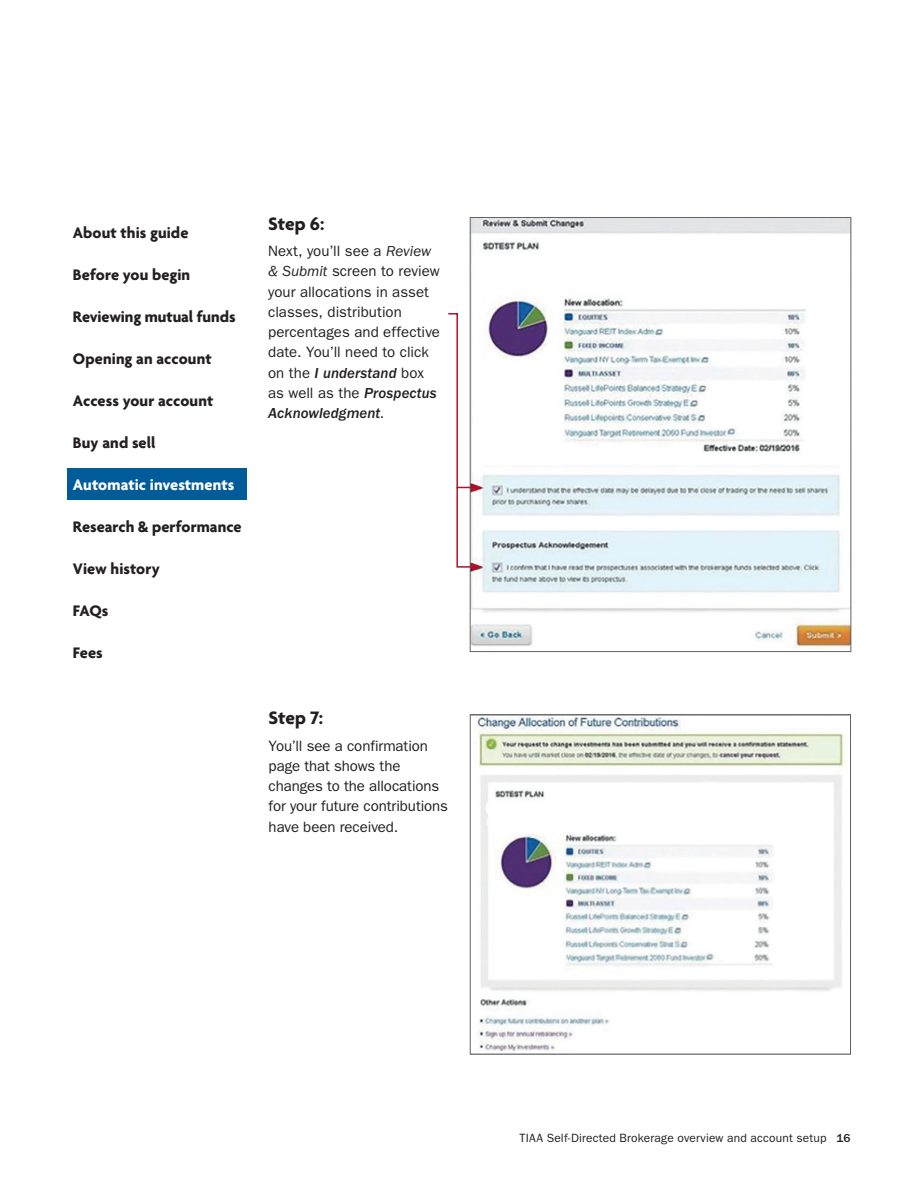
<style>
.page{position:relative;width:918px;height:1188px;background:#fff}
.page>*{position:absolute;margin:0;border:0;box-sizing:border-box;transform-origin:0 0}
.t1{font:700 19.5px "Agenda";letter-spacing:-.005em;color:#231f20}
.t2{font:700 16.5px "Agenda";color:#231f20}
.t3{font:700 16.5px "Agenda";letter-spacing:.005em;color:#fff}
.t4{font:15px/20.2px "ITC Franklin Gothic Std";color:#231f20}
.t5{font:15px "ITC Franklin Gothic Std Med It";letter-spacing:.005em;color:#231f20}
.t6{font:12px "ITC Franklin Gothic Std";letter-spacing:.015em;color:#231f20}
.s1{font-style:italic}
.s2{font-family:"ITC Franklin Gothic Std"}
.s3{font-family:"ITC Franklin Gothic Std Med It"}
.s4{font-weight:500}
</style>
<div class="page">
<img style="left:477px;top:717px;width:369px;height:335px">
<div style="left:470px;top:714px;width:381px;height:341px;border:1px solid #636366"></div>
<div style="left:68px;top:468px;width:179px;height:31px;background:#005c98"></div>
<img style="left:472px;top:219px;width:377px;height:429px">
<svg style="left:448px;top:312px;width:34px;height:259px"></svg>
<p class="t2" style="left:73px;top:223px;width:117px">About this guide</p>
<p class="t2" style="left:73px;top:266px;width:119px">Before you begin</p>
<p class="t2" style="left:73px;top:308px;width:164px">Reviewing mutual funds</p>
<p class="t2" style="left:73px;top:349px;width:140px">Opening an account</p>
<p class="t2" style="left:73px;top:392px;width:142px">Access your account</p>
<p class="t2" style="left:73px;top:434px;width:84px">Buy and sell</p>
<p class="t3" style="left:73px;top:476px;width:163px">Automatic investments</p>
<p class="t2" style="left:73px;top:518px;width:170px">Research &amp; performance</p>
<p class="t2" style="left:73px;top:560px;width:89px">View history</p>
<p class="t2" style="left:73px;top:602px;width:37px">FAQs</p>
<p class="t2" style="left:73px;top:644px;width:31px">Fees</p>
<h1 class="t1" style="left:268px;top:213px;width:58px">Step 6:</h1>
<p class="t4" style="left:268px;top:241px;width:173px">Next, you’ll see a <span class="s1">Review &amp; Submit</span> screen to review your allocations in asset classes, distribution percentages and effective date. You’ll need to click</p>
<p class="t5" style="left:268px;top:364px;width:157px"><span class="s2">on the</span> I understand <span class="s2">box</span></p>
<p class="t4" style="left:268px;top:383px;width:170px">as well as the <span class="s3">Prospectus</span></p>
<p class="t5" style="left:268px;top:405px;width:118px">Acknowledgment<span class="s2">.</span></p>
<h1 class="t1" style="left:269px;top:708px;width:56px">Step 7:</h1>
<p class="t4" style="left:269px;top:736px;width:181px">You’ll see a confirmation page that shows the changes to the allocations for your future contributions have been received.</p>
<p class="t6" style="left:520px;top:1131px;width:332px">TIAA Self-Directed Brokerage overview and account setup <span class="s4">16</span></p>
</div>
